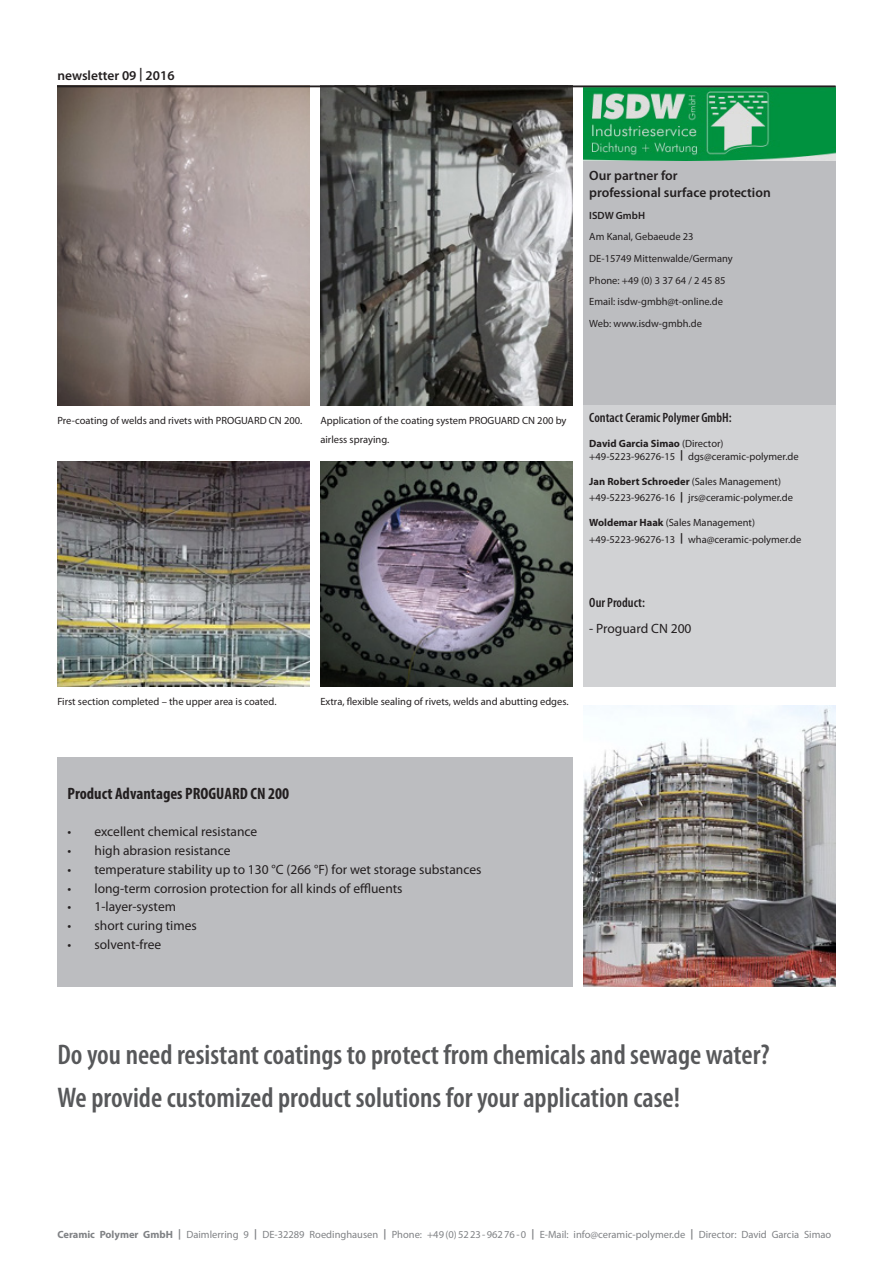
<style>
.page{position:relative;width:893px;height:1263px;background:#fff}
.page>*{position:absolute;margin:0;border:0;box-sizing:border-box;transform-origin:0 0}
.t1{font:600 condensed 28.5px/43px "Myriad Pro";color:#57585a}
.t2{font:700 condensed 16.5px "Myriad Pro";color:#231f20}
.t3{font:13.5px "Myriad Pro";color:#231f20}
.t4{font:600 13.5px/17.2px "Myriad Pro";color:#231f20}
.t5{font:600 condensed 13.5px "Myriad Pro";color:#231f20}
.t6{font:10.5px/21.5px "Myriad Pro";color:#231f20}
.t7{font:10.5px "Myriad Pro";color:#808285}
.t8{font:600 10.5px "Myriad Pro";color:#231f20}
.s1{font-weight:700}
.s2{font-weight:900;font-stretch:condensed}
</style>
<div class="page">
<div style="left:583px;top:86px;width:253px;height:563px;background:#bcbdc0"></div>
<img style="left:320px;top:461px;width:252px;height:225px">
<img style="left:57px;top:87px;width:253px;height:318px">
<img style="left:57px;top:461px;width:253px;height:225px">
<div style="left:583px;top:405px;width:253px;height:281px;background:#d1d2d4"></div>
<img style="left:583px;top:87px;width:253px;height:73px">
<div style="left:57px;top:757px;width:516px;height:229px;background:#bcbdc0"></div>
<img style="left:320px;top:87px;width:252px;height:318px">
<img style="left:583px;top:705px;width:253px;height:281px">
<hr style="left:57px;top:86px;width:779px;height:1px;background:#231f20">
<p class="t4" style="left:57px;top:66px;width:119px">newsletter 09 | 2016</p>
<p class="t4" style="left:589px;top:167px;width:183px">Our partner for<br>professional surface protection</p>
<p class="t8" style="left:589px;top:209px;width:57px">ISDW GmbH</p>
<p class="t6" style="left:589px;top:226px;width:145px">Am Kanal, Gebaeude 23<br>DE-15749 Mittenwalde/Germany<br>Phone: +49 (0) 3 37 64 / 2 45 85<br>Email: isdw-gmbh@t-online.de<br>Web: www.isdw-gmbh.de</p>
<p class="t6" style="left:57px;top:409px;width:247px">Pre-coating of welds and rivets with PROGUARD CN 200.</p>
<p class="t6" style="left:320px;top:411px;width:248px;line-height:18.8px">Application of the coating system PROGUARD CN 200 by airless spraying.</p>
<p class="t5" style="left:589px;top:409px;width:144px">Contact Ceramic Polymer GmbH:</p>
<p class="t6" style="left:589px;top:437px;width:211px;line-height:12.6px"><span class="s1">David Garcia Simao</span> (Director) +49-5223-96276-15 <span class="s2">|</span> dgs@ceramic-polymer.de</p>
<p class="t6" style="left:589px;top:473px;width:205px;line-height:16.2px"><span class="s1">Jan Robert Schroeder</span> (Sales Management) +49-5223-96276-16 <span class="s2">|</span> jrs@ceramic-polymer.de</p>
<p class="t6" style="left:589px;top:514px;width:214px;line-height:16.2px"><span class="s1">Woldemar Haak</span> (Sales Management) +49-5223-96276-13 <span class="s2">|</span> wha@ceramic-polymer.de</p>
<p class="t5" style="left:589px;top:594px;width:57px">Our Product:</p>
<p class="t3" style="left:589px;top:620px;width:104px">- Proguard CN 200</p>
<p class="t6" style="left:57px;top:691px;width:221px">First section completed – the upper area is coated.</p>
<p class="t6" style="left:320px;top:691px;width:250px">Extra, flexible sealing of rivets, welds and abutting edges.</p>
<h2 class="t2" style="left:68px;top:783px;width:223px">Product Advantages PROGUARD CN 200</h2>
<p class="t3" style="left:68px;top:824px;width:191px">• excellent chemical resistance</p>
<p class="t3" style="left:68px;top:842px;width:164px">• high abrasion resistance</p>
<p class="t3" style="left:68px;top:861px;width:415px">• temperature stability up to 130 °C (266 °F) for wet storage substances</p>
<p class="t3" style="left:68px;top:880px;width:337px">• long-term corrosion protection for all kinds of effluents</p>
<p class="t3" style="left:68px;top:899px;width:110px">• 1-layer-system</p>
<p class="t3" style="left:68px;top:917px;width:131px">• short curing times</p>
<p class="t3" style="left:68px;top:936px;width:95px">• solvent-free</p>
<h1 class="t1" style="left:57px;top:1033px;width:714px">Do you need resistant coatings to protect from chemicals and sewage water?<br>We provide customized product solutions for your application case!</h1>
<p class="t7" style="left:57px;top:1228px;width:775px"><span class="s1">Ceramic Polymer GmbH |</span> Daimlerring 9 <span class="s1">|</span> DE-32289 Roedinghausen <span class="s1">|</span> Phone: +49(0)5223-96276-0 <span class="s1">|</span> E-Mail: info@ceramic-polymer.de <span class="s1">|</span> Director: David Garcia Simao</p>
</div>
